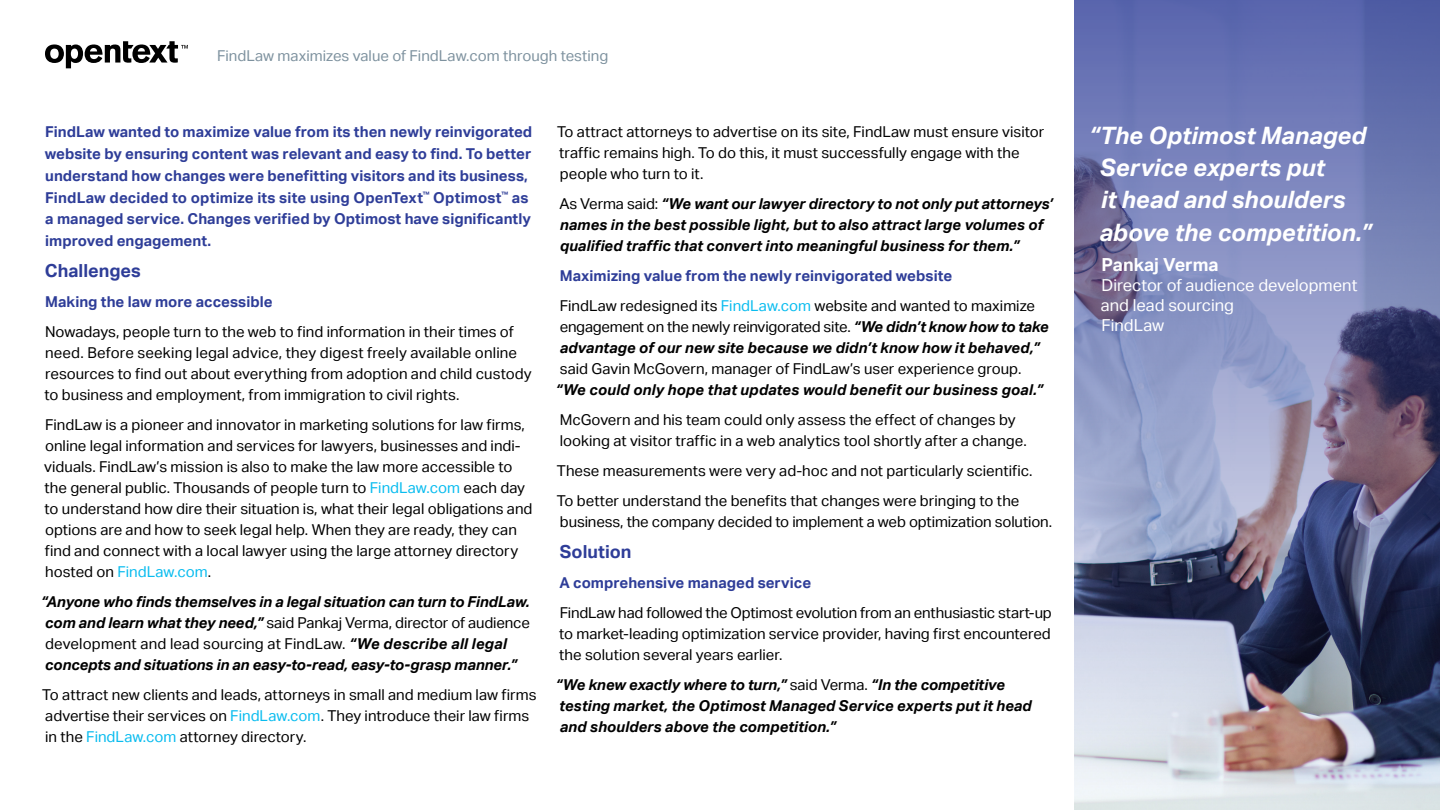
<style>
.page{position:relative;width:1440px;height:810px;background:#fff}
.page>*{position:absolute;margin:0;border:0;box-sizing:border-box;transform-origin:0 0}
.t1{font:italic 700 24px/32.2px "Aktiv Grotesk";color:#fff}
.t2{font:700 18px "Aktiv Grotesk";color:#2e3d98}
.t3{font:700 18px "Aktiv Grotesk";color:#fff}
.t4{font:16.5px/19.8px "Aktiv Grotesk";color:#fff}
.t5{font:15px/21px "Aktiv Grotesk";color:#000}
.t6{font:italic 700 15px/21px "Aktiv Grotesk";color:#000}
.t7{font:700 15px/21.8px "Aktiv Grotesk";letter-spacing:.005em;color:#2e3d98}
.t8{font:15px "Aktiv Grotesk";color:#7e929f}
.s1{color:#09bcef}
.s2{font-weight:400;font-style:normal}
.s3{font-weight:400;color:#000}
.s4{font-weight:400;color:#09bcef}
</style>
<div class="page">
<svg style="left:45px;top:41px;width:143px;height:27px"></svg>
<img style="left:1074px;top:0;width:366px;height:810px">
<p class="t8" style="left:217px;top:47px;width:393px">FindLaw maximizes value of FindLaw.com through testing</p>
<p class="t7" style="left:45px;top:121px;width:489px">FindLaw wanted to maximize value from its then newly reinvigorated website by ensuring content was relevant and easy to find. To better understand how changes were benefitting visitors and its business, FindLaw decided to optimize its site using OpenText<sup>™</sup> Optimost<sup>™</sup> as a managed service. Changes verified by Optimost have significantly improved engagement.</p>
<p class="t2" style="left:45px;top:260px;width:98px">Challenges</p>
<p class="t7" style="left:45px;top:291px;width:229px">Making the law more accessible</p>
<p class="t5" style="left:45px;top:321px;width:489px">Nowadays, people turn to the web to find information in their times of need. Before seeking legal advice, they digest freely available online resources to find out about everything from adoption and child custody to business and employment, from immigration to civil rights.</p>
<p class="t5" style="left:44px;top:414px;width:490px">FindLaw is a pioneer and innovator in marketing solutions for law firms, online legal information and services for lawyers, businesses and indi&shy;viduals. FindLaw’s mission is also to make the law more accessible to the general public. Thousands of people turn to <span class="s1">FindLaw.com</span> each day to understand how dire their situation is, what their legal obligations and options are and how to seek legal help. When they are ready, they can find and connect with a local lawyer using the large attorney directory hosted on <span class="s1">FindLaw.com</span>.</p>
<p class="t6" style="left:41px;top:591px;width:491px">“Anyone who finds themselves in a legal situation can turn to FindLaw. com and learn what they need,” <span class="s2">said Pankaj Verma, director of audience development and lead sourcing at FindLaw.</span> “We describe all legal concepts and situations in an easy-to-read, easy-to-grasp manner.”</p>
<p class="t5" style="left:42px;top:684px;width:496px">To attract new clients and leads, attorneys in small and medium law firms advertise their services on <span class="s1">FindLaw.com</span>. They introduce their law firms in the <span class="s1">FindLaw.com</span> attorney directory.</p>
<p class="t5" style="left:557px;top:122px;width:489px">To attract attorneys to advertise on its site, FindLaw must ensure visitor traffic remains high. To do this, it must successfully engage with the people who turn to it.</p>
<p class="t6" style="left:559px;top:194px;width:495px"><span class="s2">As Verma said:</span> “We want our lawyer directory to not only put attorneys’ names in the best possible light, but to also attract large volumes of qualified traffic that convert into meaningful business for them.”</p>
<p class="t7" style="left:560px;top:261px;width:477px;line-height:30px">Maximizing value from the newly reinvigorated website<br><span class="s3">FindLaw redesigned its</span> <span class="s4">FindLaw.com</span> <span class="s3">website and wanted to maximize</span></p>
<p class="t6" style="left:560px;top:317px;width:491px"><span class="s2">engagement on the newly reinvigorated site.</span> “We didn’t know how to take advantage of our new site because we didn’t know how it behaved,”</p>
<p class="t5" style="left:560px;top:359px;width:463px">said Gavin McGovern, manager of FindLaw’s user experience group.</p>
<p class="t6" style="left:556px;top:380px;width:489px">“We could only hope that updates would benefit our business goal.”</p>
<p class="t5" style="left:560px;top:410px;width:469px">McGovern and his team could only assess the effect of changes by looking at visitor traffic in a web analytics tool shortly after a change.</p>
<p class="t5" style="left:557px;top:456px;width:477px;line-height:30px">These measurements were very ad-hoc and not particularly scientific.<br>To better understand the benefits that changes were bringing to the</p>
<p class="t5" style="left:560px;top:512px;width:494px">business, the company decided to implement a web optimization solution.</p>
<p class="t2" style="left:560px;top:541px;width:73px">Solution</p>
<p class="t7" style="left:559px;top:572px;width:253px">A comprehensive managed service</p>
<p class="t5" style="left:559px;top:602px;width:494px;text-align:justify">FindLaw had followed the Optimost evolution from an enthusiastic start-up to market-leading optimization service provider, having first encountered the solution several years earlier.</p>
<p class="t6" style="left:556px;top:674px;width:478px">“We knew exactly where to turn,” <span class="s2">said Verma.</span> “In the competitive testing market, the Optimost Managed Service experts put it head and shoulders above the competition.”</p>
<h1 class="t1" style="left:1099px;top:119px;width:274px;text-indent:-10px">“The Optimost Managed<br>Service experts put<br>it head and shoulders above the competition.”</h1>
<p class="t3" style="left:1102px;top:254px;width:119px">Pankaj Verma</p>
<p class="t4" style="left:1101px;top:275px;width:258px">Director of audience development and lead sourcing<br>FindLaw</p>
</div>
